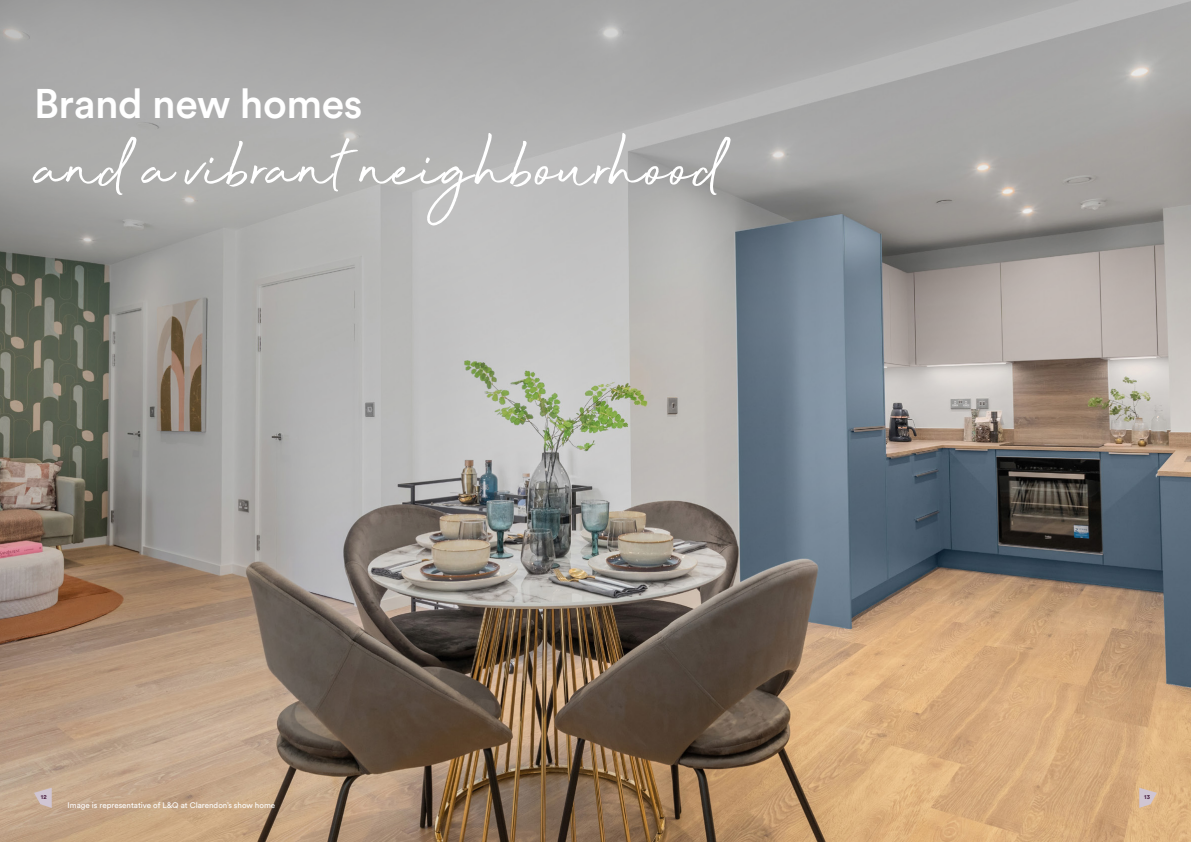
<style>
.page{position:relative;width:1191px;height:842px;background:#fff}
.page>*{position:absolute;margin:0;border:0;box-sizing:border-box;transform-origin:0 0}
.t1{font:90.2px "Beyond Infinity";letter-spacing:.015em;color:#fff}
.t2{font:500 41px "Circular Std";letter-spacing:-.01em;color:#fff}
.t3{font:8px "Circular Std";color:#fff}
.t4{font:700 6px "Circular Std";color:#481d3f}
</style>
<div class="page">
<img style="left:0;top:0;width:1191px;height:842px">
<svg style="left:34px;top:788px;width:18px;height:20px"></svg>
<svg style="left:1139px;top:788px;width:18px;height:20px"></svg>
<h2 class="t2" style="left:34px;top:77px;width:330px">Brand new homes</h2>
<h1 class="t1" style="left:34px;top:121px;width:691px">and a vibrant neighbourhood</h1>
<p class="t4" style="left:41px;top:793px;width:7px">12</p>
<p class="t4" style="left:1144px;top:793px;width:7px">13</p>
<p class="t3" style="left:68px;top:800px;width:209px">Image is representative of L&amp;Q at Clarendon’s show home</p>
</div>
